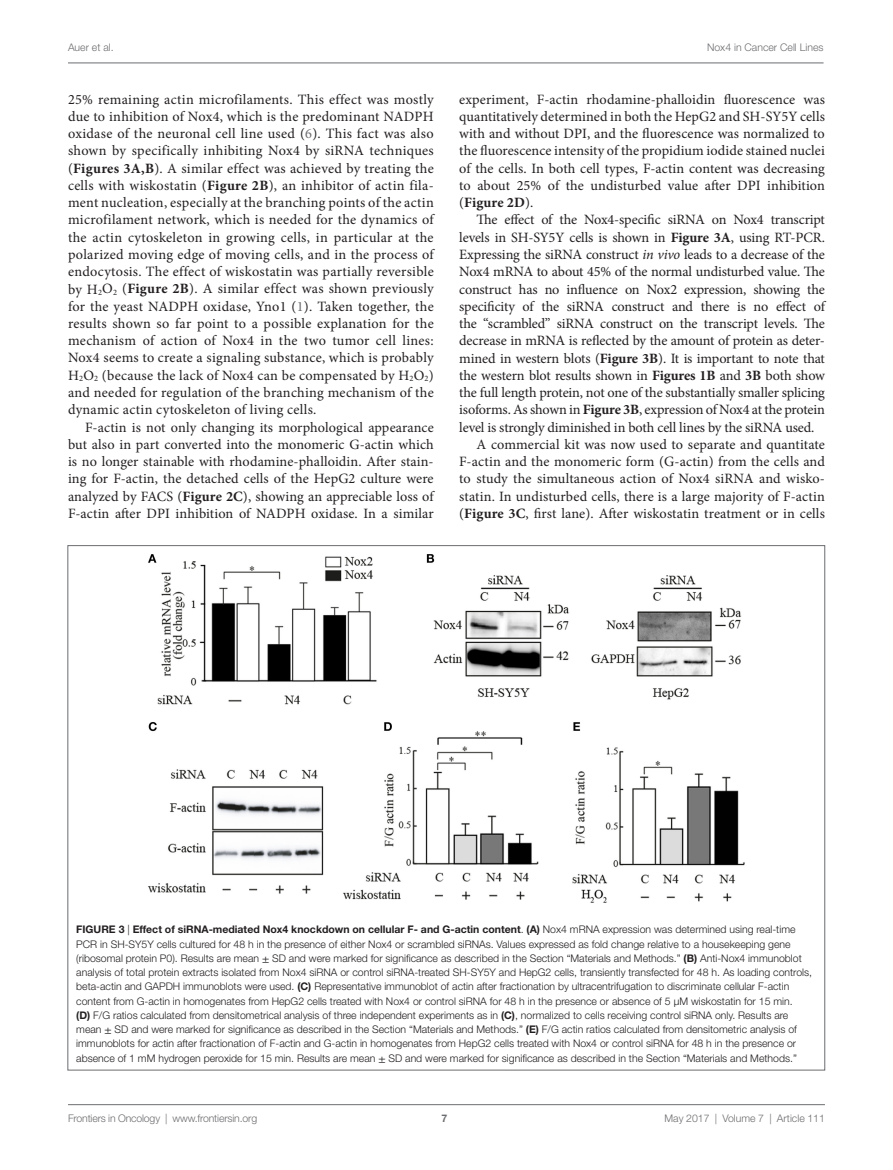
<style>
.page{position:relative;width:893px;height:1170px;background:#fff}
.page>*{position:absolute;margin:0;border:0;box-sizing:border-box;transform-origin:0 0}
.t1{font:14.25px/17.2px "Minion Pro";letter-spacing:-.005em;color:#231f20;text-align:justify}
.t2{font:300 10.5px/14.2px "Helvetica Neue LT Std";color:#231f20}
.t3{font:300 10.5px "Helvetica Neue LT Std";color:#6c6d70}
.t4{font:700 10.5px "Helvetica Neue LT Std";color:#231f20}
.t5{font:700 10.5px "Helvetica Neue LT Std";color:#6c6d70}
.s1{color:#6c6d70}
.s2{font-weight:700}
.s3{font-style:italic}
.s4{font-weight:300}
.s5{font-family:"STIX General";font-weight:400}
</style>
<div class="page">
<img style="left:148px;top:554px;width:597px;height:349px">
<hr style="left:68px;top:1104px;width:757px;height:1px;background:#6c6d70">
<hr style="left:68px;top:63px;width:756px;height:1px;background:#6c6d70">
<p class="t3" style="left:68px;top:41px;width:47px">Auer et al.</p>
<p class="t3" style="left:707px;top:41px;width:118px">Nox4 in Cancer Cell Lines</p>
<p class="t1" style="left:68px;top:90px;width:367px">25% remaining actin microfilaments. This effect was mostly due to inhibition of Nox4, which is the predominant NADPH oxidase of the neuronal cell line used (<span class="s1">6</span>). This fact was also shown by specifically inhibiting Nox4 by siRNA techniques (<span class="s2">Figures 3A,B</span>). A similar effect was achieved by treating the cells with wiskostatin (<span class="s2">Figure 2B</span>), an inhibitor of actin fila&shy;ment nucleation, especially at the branching points of the actin microfilament network, which is needed for the dynamics of the actin cytoskeleton in growing cells, in particular at the polarized moving edge of moving cells, and in the process of endocytosis. The effect of wiskostatin was partially reversible by H<sub>2</sub>O<sub>2</sub> (<span class="s2">Figure 2B</span>). A similar effect was shown previously for the yeast NADPH oxidase, Yno1 (<span class="s1">1</span>). Taken together, the results shown so far point to a possible explanation for the mechanism of action of Nox4 in the two tumor cell lines:<br>Nox4 seems to create a signaling substance, which is probably H<sub>2</sub>O<sub>2</sub> (because the lack of Nox4 can be compensated by H<sub>2</sub>O<sub>2</sub>) and needed for regulation of the branching mechanism of the dynamic actin cytoskeleton of living cells.</p>
<p class="t1" style="left:68px;top:418px;width:367px;text-indent:17px">F-actin is not only changing its morphological appearance but also in part converted into the monomeric G-actin which is no longer stainable with rhodamine-phalloidin. After stain&shy;ing for F-actin, the detached cells of the HepG2 culture were analyzed by FACS (<span class="s2">Figure 2C</span>), showing an appreciable loss of F-actin after DPI inhibition of NADPH oxidase. In a similar</p>
<p class="t1" style="left:459px;top:90px;width:367px">experiment, F-actin rhodamine-phalloidin fluorescence was quantitatively determined in both the HepG2 and SH-SY5Y cells with and without DPI, and the fluorescence was normalized to the fluorescence intensity of the propidium iodide stained nuclei of the cells. In both cell types, F-actin content was decreasing to about 25% of the undisturbed value after DPI inhibition (<span class="s2">Figure 2D</span>).</p>
<p class="t1" style="left:476px;top:211px;width:350px">The effect of the Nox4-specific siRNA on Nox4 transcript</p>
<p class="t1" style="left:459px;top:228px;width:367px">levels in SH-SY5Y cells is shown in <span class="s2">Figure 3A</span>, using RT-PCR.</p>
<p class="t1" style="left:459px;top:246px;width:367px">Expressing the siRNA construct <span class="s3">in vivo</span> leads to a decrease of the</p>
<p class="t1" style="left:459px;top:263px;width:367px">Nox4 mRNA to about 45% of the normal undisturbed value. The</p>
<p class="t1" style="left:459px;top:280px;width:367px">construct has no influence on Nox2 expression, showing the</p>
<p class="t1" style="left:459px;top:298px;width:367px">specificity of the siRNA construct and there is no effect of</p>
<p class="t1" style="left:459px;top:315px;width:367px">the “scrambled” siRNA construct on the transcript levels. The</p>
<p class="t1" style="left:459px;top:332px;width:367px">decrease in mRNA is reflected by the amount of protein as deter-</p>
<p class="t1" style="left:459px;top:349px;width:367px">mined in western blots (<span class="s2">Figure 3B</span>). It is important to note that</p>
<p class="t1" style="left:459px;top:367px;width:367px">the western blot results shown in <span class="s2">Figures 1B</span> and <span class="s2">3B</span> both show</p>
<p class="t1" style="left:459px;top:384px;width:367px">the full length protein, not one of the substantially smaller splicing</p>
<p class="t1" style="left:459px;top:401px;width:367px">isoforms. As shown in <span class="s2">Figure 3B</span>, expression of Nox4 at the protein</p>
<p class="t1" style="left:459px;top:418px;width:357px">level is strongly diminished in both cell lines by the siRNA used.</p>
<p class="t1" style="left:476px;top:436px;width:350px">A commercial kit was now used to separate and quantitate</p>
<p class="t1" style="left:459px;top:453px;width:367px">F-actin and the monomeric form (G-actin) from the cells and</p>
<p class="t1" style="left:459px;top:470px;width:367px">to study the simultaneous action of Nox4 siRNA and wisko-</p>
<p class="t1" style="left:459px;top:487px;width:367px">statin. In undisturbed cells, there is a large majority of F-actin</p>
<p class="t1" style="left:459px;top:505px;width:367px">(<span class="s2">Figure 3C</span>, first lane). After wiskostatin treatment or in cells</p>
<p class="t4" style="left:76px;top:923px;width:119px">FIG URE 3 <span class="s4">|</span> Effect of siRNA</p>
<p class="t2" style="left:76px;top:922px;width:737px;text-indent:132px"><span class="s2">-mediated Nox4 knockdown on cellular F- and G-actin content</span>. <span class="s2">(A)</span> Nox4 mRNA expression was determined using real-time PCR in SH-SY5Y cells cultured for 48 h in the presence of either Nox4 or scrambled siRNAs. Values expressed as fold change relative to a housekeeping gene (ribosomal protein P0). Results are mean <span class="s5">±</span> SD and were marked for significance as described in the Section “Materials and Methods.” <span class="s2">(B)</span> Anti-Nox4 immunoblot analysis of total protein extracts isolated from Nox4 siRNA or control siRNA-treated SH-SY5Y and HepG2 cells, transiently transfected for 48 h. As loading controls, beta-actin and GAPDH immunoblots were used. <span class="s2">(C)</span> Representative immunoblot of actin after fractionation by ultracentrifugation to discriminate cellular F-actin content from G-actin in homogenates from HepG2 cells treated with Nox4 or control siRNA for 48 h in the presence or absence of 5 µM wiskostatin for 15 min.<br><span class="s2">(D)</span> F/G ratios calculated from densitometrical analysis of three independent experiments as in <span class="s2">(C)</span>, normalized to cells receiving control siRNA only. Results are mean <span class="s5">±</span> SD and were marked for significance as described in the Section “Materials and Methods.” <span class="s2">(E)</span> F/G actin ratios calculated from densitometric analysis of immunoblots for actin after fractionation of F-actin and G-actin in homogenates from HepG2 cells treated with Nox4 or control siRNA for 48 h in the presence or absence of 1 mM hydrogen peroxide for 15 min. Results are mean <span class="s5">±</span> SD and were marked for significance as described in the Section “Materials and Methods.”</p>
<p class="t3" style="left:68px;top:1111px;width:191px">Frontiers in Oncology | www.frontiersin.org</p>
<p class="t3" style="left:664px;top:1111px;width:162px">May 2017 | Volume 7 | Article 111</p>
<p class="t5" style="left:441px;top:1111px;width:7px">7</p>
</div>
